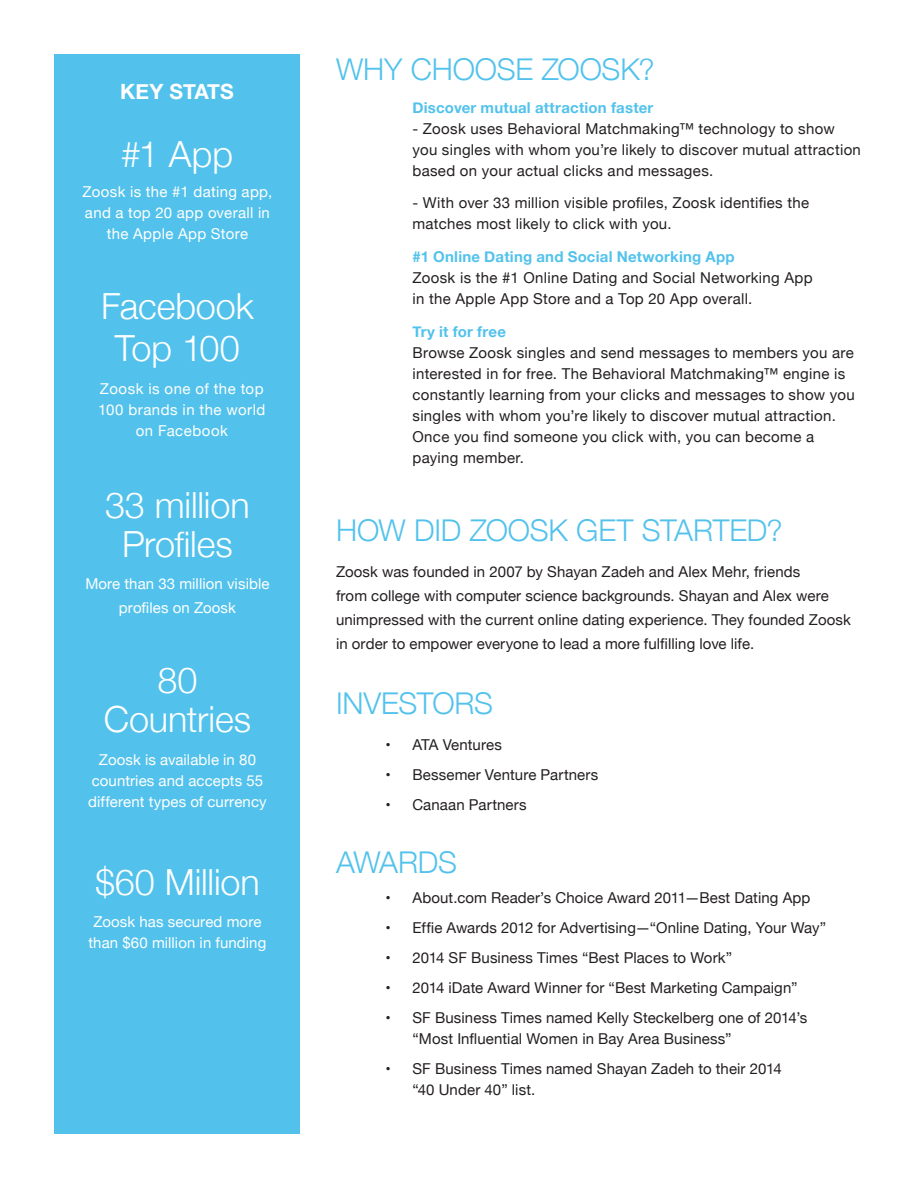
<style>
.page{position:relative;width:918px;height:1188px;background:#fff}
.page>*{position:absolute;margin:0;border:0;box-sizing:border-box;transform-origin:0 0}
.t1{font:300 36px/42px "Helvetica Neue";letter-spacing:-.005em;color:#fff;text-align:center}
.t2{font:300 30px "Helvetica Neue";letter-spacing:-.005em;color:#52c2ec}
.t3{font:700 21px "Helvetica Neue";letter-spacing:.005em;color:#fff}
.t4{font:15px/21px "Helvetica Neue";letter-spacing:.015em;color:#231f20}
.t5{font:15px/21px "Helvetica Neue";letter-spacing:.01em;color:#fff;text-align:center}
.t6{font:700 15px "Helvetica Neue";letter-spacing:.015em;color:#52c2ec}
.t7{font:15px/21px "Helvetica Neue";letter-spacing:.035em;color:#fff;text-align:center}
</style>
<div class="page">
<div style="left:54px;top:54px;width:246px;height:1080px;background:#52c2ec"></div>
<p class="t3" style="left:120px;top:75px;width:115px">KEY STATS</p>
<p class="t1" style="left:121px;top:131px;width:114px">#1 App</p>
<p class="t5" style="left:83px;top:182px;width:191px">Zoosk is the #1 dating app, and a top 20 app overall in the Apple App Store</p>
<p class="t1" style="left:101px;top:283px;width:154px">Facebook<br>Top 100</p>
<p class="t7" style="left:98px;top:379px;width:169px">Zoosk is one of the top<br>100 brands in the world on Facebook</p>
<p class="t1" style="left:105px;top:482px;width:146px">33 million</p>
<p class="t1" style="left:122px;top:521px;width:112px">Profiles</p>
<p class="t5" style="left:85px;top:572px;width:186px;line-height:24px">More than 33 million visible profiles on Zoosk</p>
<p class="t1" style="left:157px;top:657px;width:41px">80</p>
<p class="t1" style="left:104px;top:696px;width:149px">Countries</p>
<p class="t5" style="left:88px;top:750px;width:180px">Zoosk is available in 80 countries and accepts 55 different types of currency</p>
<p class="t1" style="left:95px;top:859px;width:166px">$60 Million</p>
<p class="t5" style="left:89px;top:912px;width:179px">Zoosk has secured more than $60 million in funding</p>
<p class="t2" style="left:336px;top:45px;width:320px">WHY CHOOSE ZOOSK?</p>
<p class="t6" style="left:412px;top:96px;width:242px">Discover mutual attraction faster</p>
<p class="t4" style="left:412px;top:119px;width:450px">- Zoosk uses Behavioral Matchmaking™ technology to show you singles with whom you’re likely to discover mutual attraction based on your actual clicks and messages.</p>
<p class="t4" style="left:412px;top:193px;width:398px">- With over 33 million visible profiles, Zoosk identifies the matches most likely to click with you.</p>
<p class="t6" style="left:412px;top:245px;width:324px">#1 Online Dating and Social Networking App</p>
<p class="t4" style="left:412px;top:268px;width:402px">Zoosk is the #1 Online Dating and Social Networking App in the Apple App Store and a Top 20 App overall.</p>
<p class="t6" style="left:412px;top:320px;width:95px">Try it for free</p>
<p class="t4" style="left:412px;top:343px;width:444px">Browse Zoosk singles and send messages to members you are interested in for free. The Behavioral Matchmaking™ engine is constantly learning from your clicks and messages to show you singles with whom you’re likely to discover mutual attraction.<br>Once you find someone you click with, you can become a paying member.</p>
<p class="t2" style="left:336px;top:506px;width:448px">HOW DID ZOOSK GET STARTED?</p>
<p class="t4" style="left:336px;top:560px;width:516px;line-height:24px">Zoosk was founded in 2007 by Shayan Zadeh and Alex Mehr, friends<br>from college with computer science backgrounds. Shayan and Alex were unimpressed with the current online dating experience. They founded Zoosk in order to empower everyone to lead a more fulfilling love life.</p>
<p class="t2" style="left:336px;top:679px;width:159px">INVESTORS</p>
<p class="t4" style="left:386px;top:735px;width:118px">• ATA Ventures</p>
<p class="t4" style="left:386px;top:765px;width:214px">• Bessemer Venture Partners</p>
<p class="t4" style="left:386px;top:795px;width:143px">• Canaan Partners</p>
<p class="t2" style="left:336px;top:838px;width:123px">AWARDS</p>
<p class="t4" style="left:386px;top:888px;width:427px">• About.com Reader’s Choice Award 2011—Best Dating App</p>
<p class="t4" style="left:386px;top:918px;width:442px">• Effie Awards 2012 for Advertising—“Online Dating, Your Way”</p>
<p class="t4" style="left:386px;top:948px;width:348px">• 2014 SF Business Times “Best Places to Work”</p>
<p class="t4" style="left:386px;top:978px;width:414px">• 2014 iDate Award Winner for “Best Marketing Campaign”</p>
<p class="t4" style="left:412px;top:1008px;width:396px;text-indent:-27px">• SF Business Times named Kelly Steckelberg one of 2014’s “Most Influential Women in Bay Area Business”</p>
<p class="t4" style="left:412px;top:1059px;width:371px;text-indent:-27px">• SF Business Times named Shayan Zadeh to their 2014 “40 Under 40” list.</p>
</div>
